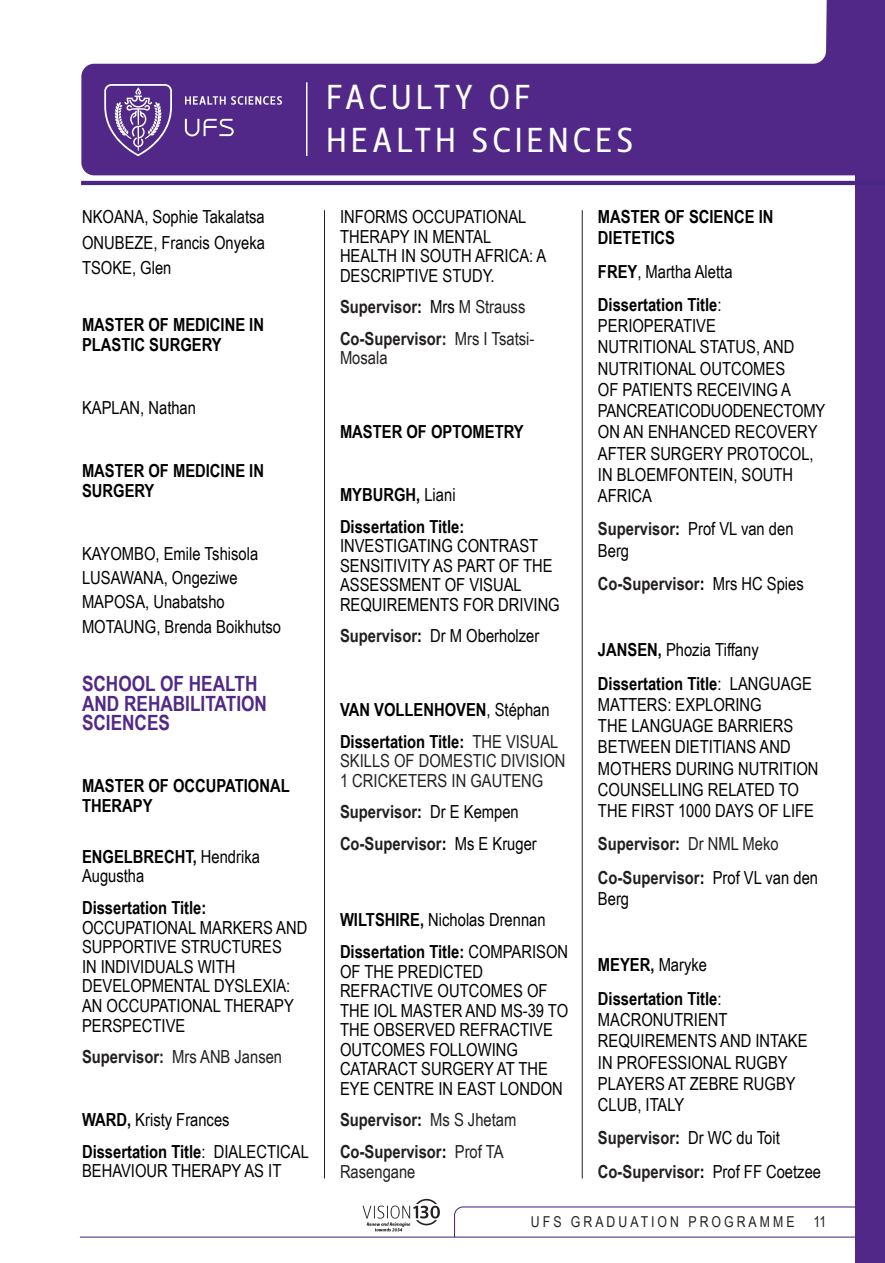
<style>
.page{position:relative;width:885px;height:1263px;background:#fff}
.page>*{position:absolute;margin:0;border:0;box-sizing:border-box;transform-origin:0 0}
.t1{font:34.5px "Leitura Sans Grot 2";letter-spacing:.115em;color:#fff}
.Heading_4{font:700 21px/19.6px "Arial Narrow";color:#512887}
.t2{font:18px/21.3px "Arial Narrow";color:#000}
.No_Spacing{font:700 18px "Arial Narrow";color:#231f20}
.Heading_6{font:700 18px/19.6px "Arial Narrow";color:#000}
.No_Spacing-2{font:18px/19.5px "Arial Narrow";color:#231f20}
.t3{font:15px "Arial Narrow";letter-spacing:.2em;color:#231f20}
.s1{font-weight:700}
.s2{color:#000}
.s3{font-weight:400;color:#000}
.s4{font-weight:400}
.s5{font-weight:700;color:#231f20}
.s6{font-weight:700;color:#000}
</style>
<div class="page">
<svg style="left:453px;top:1206px;width:402px;height:32px"></svg>
<hr style="left:80px;top:1236px;width:374px;height:1px;background:#512887">
<svg style="left:363px;top:1198px;width:77px;height:33px"></svg>
<hr style="left:582px;top:210px;width:1px;height:968px;background:#231f20">
<hr style="left:324px;top:210px;width:1px;height:968px;background:#231f20">
<div style="left:855px;top:0;width:30px;height:1263px;background:#512887"></div>
<svg style="left:81px;top:0;width:774px;height:175px;fill:#512887"></svg>
<hr style="left:306px;top:82px;width:1px;height:74px;background:#fff">
<svg style="left:185px;top:119px;width:49px;height:17px"></svg>
<svg style="left:185px;top:96px;width:97px;height:9px"></svg>
<svg style="left:104px;top:84px;width:68px;height:72px;background:#7858a1"></svg>
<hr style="left:81px;top:181px;width:804px;height:4px;background:#4a2783">
<p class="t1" style="left:326px;top:74px;width:206px">FACULTY OF</p>
<p class="t1" style="left:326px;top:117px;width:309px">HEALTH SCIENCES</p>
<p class="t2" style="left:82px;top:205px;width:184px">NKOANA, Sophie Takalatsa</p>
<p class="t2" style="left:82px;top:231px;width:184px">ONUBEZE, Francis Onyeka</p>
<p class="t2" style="left:82px;top:257px;width:91px">TSOKE, Glen</p>
<p class="Heading_6" style="left:82px;top:314px;width:184px">MASTER OF MEDICINE IN<br>PLASTIC SURGERY</p>
<p class="t2" style="left:82px;top:396px;width:116px">KAPLAN, Nathan</p>
<p class="Heading_6" style="left:82px;top:460px;width:184px">MASTER OF MEDICINE IN<br>SURGERY</p>
<p class="t2" style="left:82px;top:542px;width:178px">KAYOMBO, Emile Tshisola</p>
<p class="t2" style="left:82px;top:567px;width:157px">LUSAWANA, Ongeziwe</p>
<p class="t2" style="left:82px;top:591px;width:144px">MAPOSA, Unabatsho</p>
<p class="t2" style="left:82px;top:615px;width:201px">MOTAUNG, Brenda Boikhutso</p>
<p class="Heading_4" style="left:82px;top:673px;width:186px">SCHOOL OF HEALTH<br>AND REHABILITATION<br>SCIENCES</p>
<p class="Heading_6" style="left:82px;top:775px;width:209px">MASTER OF OCCUPATIONAL<br>THERAPY</p>
<p class="t2" style="left:82px;top:846px;width:179px;line-height:19.6px"><span class="s1">ENGELBRECHT,</span> Hendrika<br>Augustha</p>
<p class="t2" style="left:82px;top:897px;width:227px;line-height:19.6px"><span class="s1">Dissertation Title:<br></span>OCCUPATIONAL MARKERS AND<br>SUPPORTIVE STRUCTURES<br>IN INDIVIDUALS WITH<br>DEVELOPMENTAL DYSLEXIA:<br>AN OCCUPATIONAL THERAPY<br>PERSPECTIVE</p>
<p class="No_Spacing-2" style="left:82px;top:1046px;width:202px"><span class="s1">Supervisor:</span> Mrs ANB Jansen</p>
<p class="t2" style="left:82px;top:1108px;width:149px"><span class="s1">WARD,</span> Kristy Frances</p>
<p class="t2" style="left:82px;top:1141px;width:228px;line-height:19.6px"><span class="s1">Dissertation Title</span>: DIALECTICAL<br>BEHAVIOUR THERAPY AS IT</p>
<p class="t2" style="left:340px;top:206px;width:208px;line-height:19.5px">INFORMS OCCUPATIONAL<br>THERAPY IN MENTAL<br>HEALTH IN SOUTH AFRICA: A<br>DESCRIPTIVE STUDY.</p>
<p class="No_Spacing" style="left:340px;top:293px;width:187px">Supervisor<span class="s2">:</span> <span class="s3">Mrs</span> <span class="s4">M Strauss</span></p>
<p class="No_Spacing-2" style="left:340px;top:328px;width:196px"><span class="s1">Co-Supervisor:</span> Mrs I Tsatsi-<br>Mosala</p>
<p class="Heading_6" style="left:340px;top:421px;width:185px">MASTER OF OPTOMETRY</p>
<p class="Heading_6" style="left:340px;top:484px;width:117px">MYBURGH, <span class="s4">Liani</span></p>
<p class="t2" style="left:340px;top:516px;width:221px;line-height:19.5px"><span class="s1">Dissertation Title:<br></span>INVESTIGATING CONTRAST<br>SENSITIVITY AS PART OF THE<br>ASSESSMENT OF VISUAL<br>REQUIREMENTS FOR DRIVING</p>
<p class="t2" style="left:340px;top:625px;width:201px"><span class="s5">Supervisor</span><span class="s1">:</span> Dr M Oberholzer</p>
<p class="Heading_6" style="left:340px;top:699px;width:211px">VAN VOLLENHOVEN<span class="s4">, Stéphan</span></p>
<p class="No_Spacing-2" style="left:340px;top:731px;width:227px"><span class="s6">Dissertation Title:</span> THE VISUAL<br>SKILLS OF DOMESTIC DIVISION<br>1 CRICKETERS IN GAUTENG</p>
<p class="No_Spacing" style="left:340px;top:798px;width:180px">Supervisor<span class="s2">:</span> <span class="s3">Dr E Kempen</span></p>
<p class="No_Spacing" style="left:340px;top:830px;width:198px">Co-Supervisor<span class="s2">:</span> <span class="s3">Ms E Kruger</span></p>
<p class="Heading_6" style="left:598px;top:205px;width:177px;line-height:21.3px">MASTER OF SCIENCE IN<br>DIETETICS</p>
<p class="t2" style="left:598px;top:260px;width:136px"><span class="s1">FREY</span>, Martha Aletta</p>
<p class="t2" style="left:598px;top:293px;width:229px"><span class="s1">Dissertation Title</span>:<br>PERIOPERATIVE<br>NUTRITIONAL STATUS, AND<br>NUTRITIONAL OUTCOMES<br>OF PATIENTS RECEIVING A<br>PANCREATICODUODENECTOMY<br>ON AN ENHANCED RECOVERY<br>AFTER SURGERY PROTOCOL,<br>IN BLOEMFONTEIN, SOUTH<br>AFRICA</p>
<p class="t2" style="left:598px;top:518px;width:197px"><span class="s5">Supervisor</span><span class="s1">:</span> Prof VL van den<br>Berg</p>
<p class="No_Spacing" style="left:598px;top:570px;width:207px">Co-Supervisor<span class="s2">:</span> <span class="s3">Mrs HC Spies</span></p>
<p class="t2" style="left:598px;top:639px;width:162px"><span class="s1">JANSEN,</span> Phozia Tiffany</p>
<p class="t2" style="left:598px;top:672px;width:222px"><span class="s1">Dissertation Title</span>: LANGUAGE<br>MATTERS: EXPLORING<br>THE LANGUAGE BARRIERS<br>BETWEEN DIETITIANS AND<br>MOTHERS DURING NUTRITION<br>COUNSELLING RELATED TO<br>THE FIRST 1000 DAYS OF LIFE</p>
<p class="No_Spacing" style="left:598px;top:830px;width:182px">Supervisor<span class="s2">:</span> <span class="s4">Dr NML Meko</span></p>
<p class="t2" style="left:598px;top:866px;width:222px"><span class="s5">Co-Supervisor</span><span class="s1">:</span> Prof VL van den<br>Berg</p>
<p class="t2" style="left:340px;top:908px;width:207px"><span class="s1">WILTSHIRE,</span> Nicholas Drennan</p>
<p class="t2" style="left:340px;top:941px;width:230px;line-height:19.5px"><span class="s1">Dissertation Title:</span> COMPARISON<br>OF THE PREDICTED<br>REFRACTIVE OUTCOMES OF<br>THE IOL MASTER AND MS-39 TO<br>THE OBSERVED REFRACTIVE<br>OUTCOMES FOLLOWING<br>CATARACT SURGERY AT THE<br>EYE CENTRE IN EAST LONDON</p>
<p class="No_Spacing" style="left:340px;top:1106px;width:178px">Supervisor<span class="s2">:</span> <span class="s4">Ms S Jhetam</span></p>
<p class="No_Spacing-2" style="left:340px;top:1141px;width:165px"><span class="s1">Co-Supervisor</span><span class="s6">:</span> Prof TA<br>Rasengane</p>
<p class="Heading_6" style="left:598px;top:954px;width:111px">MEYER, <span class="s4">Maryke</span></p>
<p class="t2" style="left:598px;top:987px;width:211px"><span class="s1">Dissertation Title</span>:<br>MACRONUTRIENT<br>REQUIREMENTS AND INTAKE<br>IN PROFESSIONAL RUGBY<br>PLAYERS AT ZEBRE RUGBY<br>CLUB, ITALY</p>
<p class="No_Spacing" style="left:598px;top:1124px;width:183px">Supervisor<span class="s2">:</span> <span class="s3">Dr WC du Toit</span></p>
<p class="No_Spacing" style="left:598px;top:1157px;width:225px">Co-Supervisor<span class="s2">:</span> <span class="s3">Prof FF Coetzee</span></p>
<p class="t3" style="left:531px;top:1210px;width:265px">UFS GRADUATION PROGRAMME</p>
<p class="t3" style="left:813px;top:1210px;width:14px">11</p>
</div>
